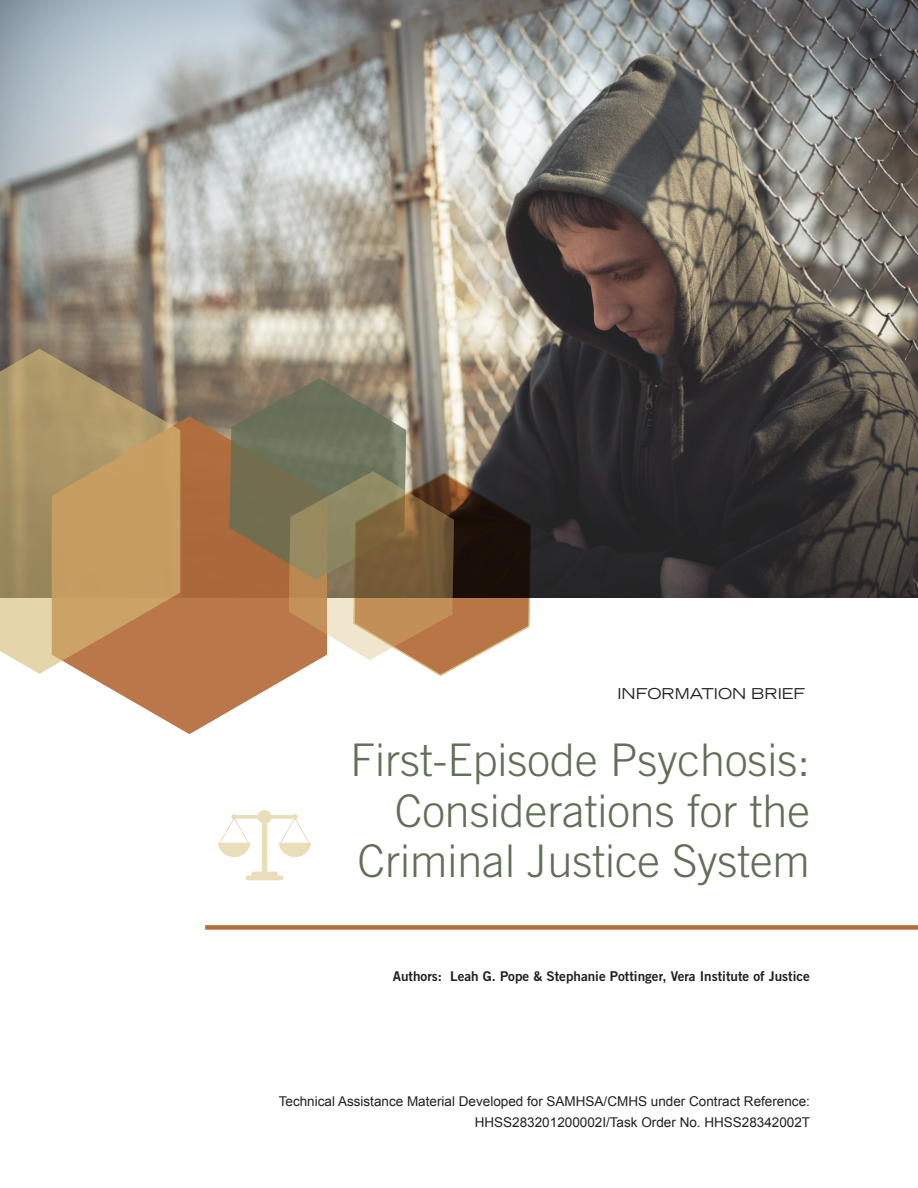
<style>
.page{position:relative;width:918px;height:1188px;background:#fff}
.page>*{position:absolute;margin:0;border:0;box-sizing:border-box;transform-origin:0 0}
.t1{font:300 45px/51px "Trade Gothic LT Std";color:#616f56;text-align:right}
.t2{font:expanded 15px "Trade Gothic LT Std";color:#231f20}
.t3{font:13.5px/21px "Arial";color:#231f20;text-align:right}
.t4{font:13.5px "Trade Gothic LT Std Bd 2";color:#231f20}
</style>
<div class="page">
<div style="left:205px;top:925px;width:713px;height:5px;background:#b46c3a"></div>
<img style="left:0;top:0;width:918px;height:598px">
<svg style="left:87px;top:416px;width:202px;height:318px"></svg>
<svg style="left:0;top:347px;width:182px;height:328px;background:#b79869"></svg>
<svg style="left:230px;top:378px;width:302px;height:299px;background:#8c775c"></svg>
<svg style="left:218px;top:810px;width:93px;height:70px"></svg>
<p class="t2" style="left:617px;top:683px;width:189px">INFORMATION BRIEF</p>
<h1 class="t1" style="left:350px;top:733px;width:461px">First-Episode Psychosis:<br>Considerations for the<br>Criminal Justice System</h1>
<p class="t4" style="left:393px;top:968px;width:419px">Authors: Leah G. Pope &amp; Stephanie Pottinger, Vera Institute of Justice</p>
<p class="t3" style="left:279px;top:1090px;width:533px">Technical Assistance Material Developed for SAMHSA/CMHS under Contract Reference:<br>HHSS283201200002I/Task Order No. HHSS28342002T</p>
</div>
